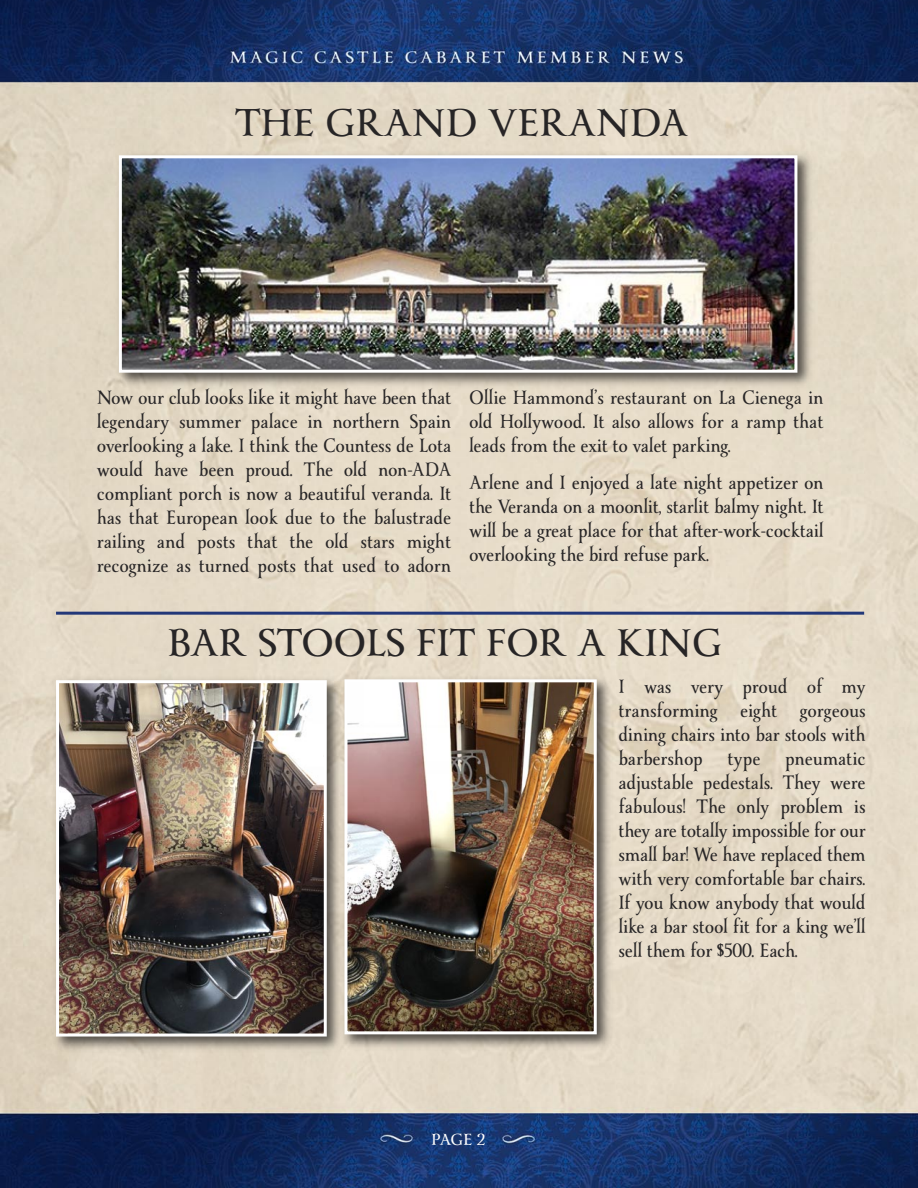
<style>
.page{position:relative;width:918px;height:1188px;background:#fff}
.page>*{position:absolute;margin:0;border:0;box-sizing:border-box;transform-origin:0 0}
.t1{font:700 36px "Yana B";color:#272526}
.t2{font:700 18px/24px "Yana B";color:#272526;text-align:justify;scale:.9 1}
.t3{font:700 15px "Yana B";color:#fff}
</style>
<div class="page">
<img style="left:0;top:0;width:918px;height:1188px">
<hr style="left:56px;top:612px;width:808px;height:3px;background:#223778">
<img style="left:112px;top:149px;width:704px;height:243px">
<img style="left:123px;top:159px;width:670px;height:210px">
<div style="left:119px;top:155px;width:678px;height:218px;border:3px solid #fff"></div>
<img style="left:337px;top:673px;width:278px;height:381px">
<img style="left:348px;top:683px;width:245px;height:347px">
<div style="left:344px;top:679px;width:253px;height:355px;border:3px solid #fff"></div>
<img style="left:49px;top:674px;width:297px;height:382px">
<img style="left:60px;top:684px;width:263px;height:349px">
<div style="left:56px;top:680px;width:271px;height:357px;border:3px solid #fff"></div>
<h1 class="t1" style="left:235px;top:105px;width:454px">THE GRAND VERANDA</h1>
<p class="t2" style="left:97px;top:387px;width:395px">Now our club looks like it might have been that legendary summer palace in northern Spain overlooking a lake. I think the Countess de Lota would have been proud. The old non-ADA compliant porch is now a beautiful veranda. It has that European look due to the balustrade railing and posts that the old stars might recognize as turned posts that used to adorn</p>
<p class="t2" style="left:469px;top:387px;width:395px">Ollie Hammond’s restaurant on La Cienega in old Hollywood. It also allows for a ramp that leads from the exit to valet parking.</p>
<p class="t2" style="left:469px;top:472px;width:395px">Arlene and I enjoyed a late night appetizer on the Veranda on a moonlit, starlit balmy night. It will be a great place for that after-work-cocktail overlooking the bird refuse park.</p>
<h1 class="t1" style="left:167px;top:625px;width:556px">BAR STOOLS FIT FOR A KING</h1>
<p class="t3" style="left:431px;top:1132px;width:55px">PAGE 2</p>
<p class="t2" style="left:619px;top:676px;width:276px">I was very proud of my transforming</p>
<p class="t2" style="left:740px;top:700px;width:43px">eight</p>
<p class="t2" style="left:619px;top:700px;width:276px;text-indent:181px">gorgeous dining chairs into bar stools with barbershop</p>
<p class="t2" style="left:619px;top:748px;width:276px;text-indent:167px">pneumatic adjustable pedestals. They were fabulous! The only problem is they are totally impossible for our small bar! We have replaced them with very comfortable bar chairs.<br>If you know anybody that would like a bar stool fit for a king we’ll sell them for $500. Each.</p>
<p class="t2" style="left:728px;top:748px;width:38px">type</p>
</div>
